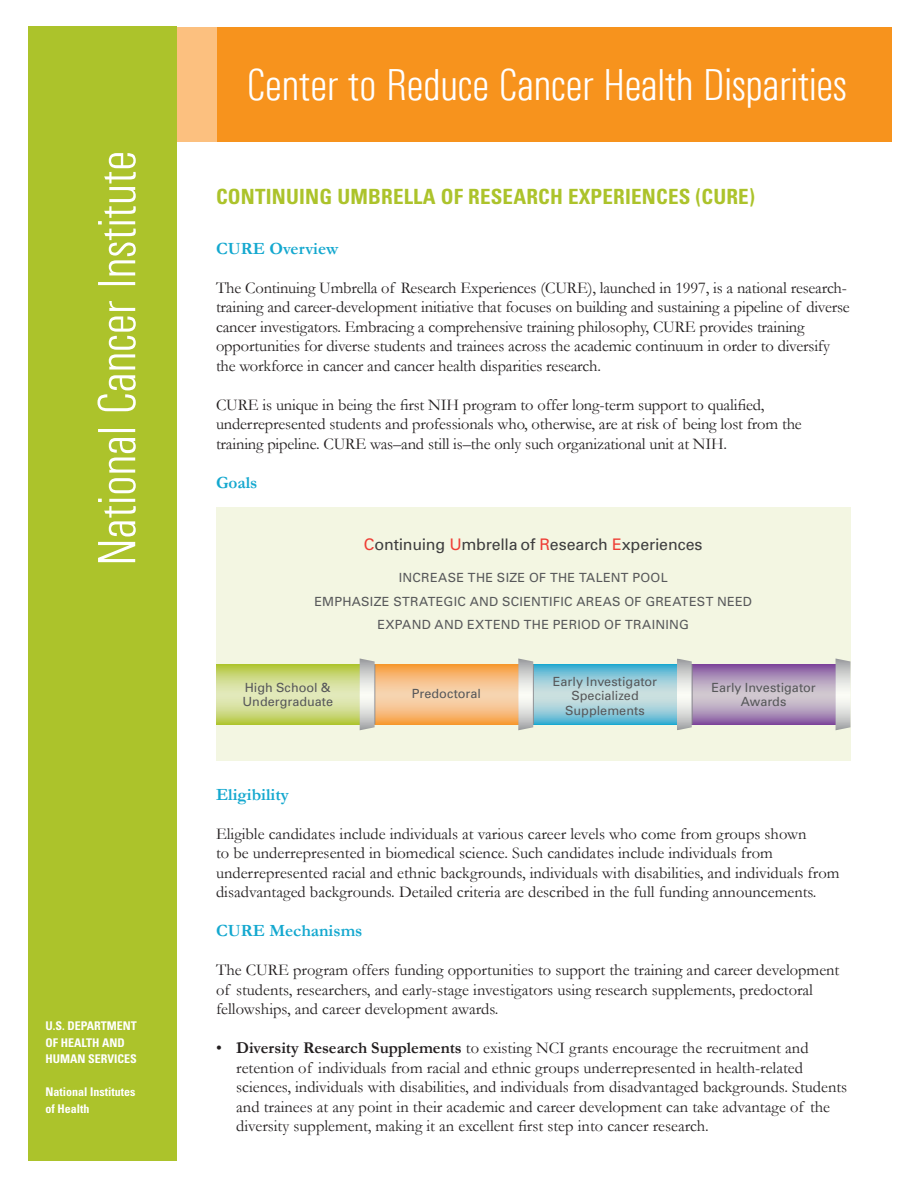
<style>
.page{position:relative;width:918px;height:1188px;background:#fff}
.page>*{position:absolute;margin:0;border:0;box-sizing:border-box;transform-origin:0 0}
.t1{font:300 condensed 54px "Univers";letter-spacing:-.005em;color:#fff}
.t2{font:300 condensed 45px "Univers";letter-spacing:-.005em;color:#fff}
.t3{font:700 condensed 21px "Univers LT Std";letter-spacing:.01em;color:#acc32b}
.t4{font:700 17.25px "Garamond";color:#14a8cf}
.t5{font:16.5px/19.5px "Garamond";color:#231f20}
.t6{font:15.9px "Univers";letter-spacing:-.01em;color:#3e3e3f}
.t7{font:12.6px/14.7px "Univers";letter-spacing:.01em;color:#57585a;text-align:center}
.t8{font:700 condensed 12px/16.5px "Univers LT Std";color:#fff}
.s1{color:#ee3e35}
.s2{font-weight:700}
</style>
<div class="page">
<div style="left:176px;top:27px;width:716px;height:114px;background:#f7931d"></div>
<div style="left:152px;top:27px;width:65px;height:114px;background:#fcc07f"></div>
<div style="left:28px;top:27px;width:148px;height:1134px;background:#acc32b"></div>
<div style="left:216px;top:507px;width:634px;height:253px;background:#f3f6e2"></div>
<svg style="left:216px;top:664px;width:144px;height:60px;background:#ceda87"></svg>
<svg style="left:375px;top:664px;width:143px;height:60px;background:#f6bc80"></svg>
<svg style="left:693px;top:664px;width:143px;height:60px;background:#b097bb"></svg>
<svg style="left:534px;top:664px;width:143px;height:60px;background:#92cbd9"></svg>
<hr style="left:533px;top:664px;width:1px;height:60px;background:#808285">
<hr style="left:691px;top:664px;width:2px;height:60px;background:#808285">
<svg style="left:360px;top:658px;width:15px;height:72px"></svg>
<svg style="left:518px;top:658px;width:15px;height:72px"></svg>
<svg style="left:677px;top:658px;width:15px;height:72px"></svg>
<svg style="left:836px;top:658px;width:14px;height:72px"></svg>
<p class="t1" style="left:86px;top:566px;width:417px;rotate:-90deg">National Cancer Institute</p>
<p class="t8" style="left:46px;top:1018px;width:93px">U.S. DEPARTMENT<br>OF HEALTH AND<br>HUMAN SERVICES</p>
<p class="t8" style="left:46px;top:1084px;width:92px">National Institutes of Health</p>
<p class="t2" style="left:246px;top:59px;width:602px">Center to Reduce Cancer Health Disparities</p>
<h1 class="t3" style="left:216px;top:184px;width:540px">CONTINUING UMBRELLA OF RESEARCH EXPERIENCES (CURE)</h1>
<h2 class="t4" style="left:216px;top:236px;width:124px">CURE Overview</h2>
<p class="t5" style="left:216px;top:277px;width:635px">The Continuing Umbrella of Research Experiences (CURE), launched in 1997, is a national research&shy;training and career-development initiative that focuses on building and sustaining a pipeline of diverse cancer investigators. Embracing a comprehensive training philosophy, CURE provides training opportunities for diverse students and trainees across the academic continuum in order to diversify the workforce in cancer and cancer health disparities research.</p>
<p class="t5" style="left:216px;top:394px;width:587px">CURE is unique in being the first NIH program to offer long-term support to qualified, underrepresented students and professionals who, otherwise, are at risk of being lost from the training pipeline. CURE was–and still is–the only such organizational unit at NIH.</p>
<h2 class="t4" style="left:216px;top:470px;width:43px">Goals</h2>
<h3 class="t6" style="left:364px;top:535px;width:340px"><span class="s1">C</span>ontinuing <span class="s1">U</span>mbrella of <span class="s1">R</span>esearch <span class="s1">E</span>xperiences</h3>
<p class="t7" style="left:399px;top:570px;width:270px">INCREASE THE SIZE OF THE TALENT POOL</p>
<p class="t7" style="left:314px;top:594px;width:439px">EMPHASIZE STRATEGIC AND SCIENTIFIC AREAS OF GREATEST NEED</p>
<p class="t7" style="left:377px;top:618px;width:313px">EXPAND AND EXTEND THE PERIOD OF TRAINING</p>
<p class="t7" style="left:243px;top:680px;width:92px;text-align:left">High School &amp;<br>Undergraduate</p>
<p class="t7" style="left:412px;top:686px;width:71px">Predoctoral</p>
<p class="t7" style="left:553px;top:674px;width:106px">Early Investigator<br>Specialized<br>Supplements</p>
<p class="t7" style="left:712px;top:680px;width:106px">Early Investigator<br>Awards</p>
<h2 class="t4" style="left:216px;top:782px;width:74px">Eligibility</h2>
<p class="t5" style="left:216px;top:823px;width:625px">Eligible candidates include individuals at various career levels who come from groups shown<br>to be underrepresented in biomedical science. Such candidates include individuals from underrepresented racial and ethnic backgrounds, individuals with disabilities, and individuals from disadvantaged backgrounds. Detailed criteria are described in the full funding announcements.</p>
<h2 class="t4" style="left:216px;top:919px;width:148px">CURE Mechanisms</h2>
<p class="t5" style="left:216px;top:960px;width:625px">The CURE program offers funding opportunities to support the training and career development of students, researchers, and early-stage investigators using research supplements, predoctoral fellowships, and career development awards.</p>
<p class="t5" style="left:236px;top:1038px;width:613px;text-indent:-20px">• <span class="s2">Diversity Research Supplements</span> to existing NCI grants encourage the recruitment and retention of individuals from racial and ethnic groups underrepresented in health-related sciences, individuals with disabilities, and individuals from disadvantaged backgrounds. Students and trainees at any point in their academic and career development can take advantage of the diversity supplement, making it an excellent first step into cancer research.</p>
</div>
